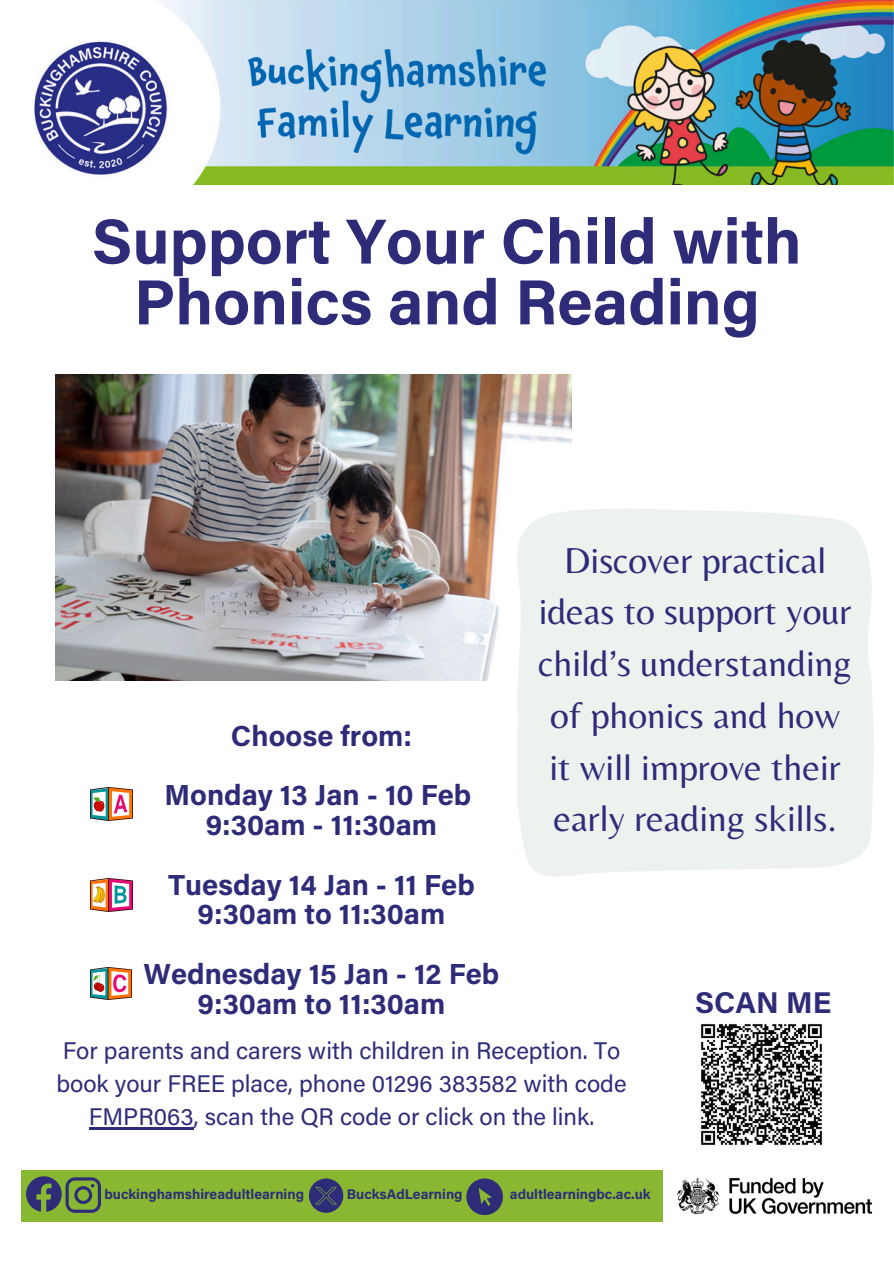
<style>
.page{position:relative;width:894px;height:1264px;background:#fff}
.page>*{position:absolute;margin:0;border:0;box-sizing:border-box;transform-origin:0 0}
.t1{font:700 63.6px/60.8px "Acumin Pro";color:#2e2c79;text-align:center}
.t2{font:37.5px/51.8px "Belleza";color:#2e2c79;text-align:center}
.t3{font:700 30px "Acumin Pro";color:#2e2c79}
.t4{font:700 28.95px/29.7px "Acumin Pro";color:#2e2c79;text-align:center}
.t5{font:24px/32.7px "Acumin Pro";color:#2e2c79;text-align:center}
.t6{font:700 13.95px "Acumin Pro";color:#2e2c79}
</style>
<div class="page">
<img style="left:34px;top:0;width:858px;height:184px">
<img style="left:676px;top:1177px;width:197px;height:38px">
<div style="left:21px;top:1169px;width:641px;height:52px;background:#88b831"></div>
<svg style="left:309px;top:1178px;width:34px;height:34px"></svg>
<svg style="left:26px;top:1176px;width:75px;height:36px"></svg>
<svg style="left:466px;top:1178px;width:36px;height:36px"></svg>
<img style="left:55px;top:374px;width:516px;height:306px">
<img style="left:90px;top:788px;width:42px;height:32px">
<img style="left:90px;top:878px;width:42px;height:33px">
<img style="left:90px;top:967px;width:42px;height:32px">
<hr style="left:89px;top:1126px;width:104px;height:3px;background:#2e2c79">
<div style="left:513px;top:506px;width:361px;height:371px;background:#eef2ef"></div>
<img style="left:701px;top:1024px;width:121px;height:121px">
<h4 class="t1" style="left:92px;top:218px;width:711px">Support Your Child with<br>Phonics and Reading</h4>
<p class="t4" style="left:231px;top:724px;width:182px">Choose from:</p>
<h2 class="t4" style="left:164px;top:783px;width:308px">Monday 13 Jan - 10 Feb<br>9:30am - 11:30am</h2>
<h4 class="t4" style="left:168px;top:873px;width:308px">Tuesday 14 Jan - 11 Feb<br>9:30am to 11:30am</h4>
<h4 class="t4" style="left:144px;top:962px;width:357px">Wednesday 15 Jan - 12 Feb<br>9:30am to 11:30am</h4>
<p class="t2" style="left:538px;top:533px;width:315px">Discover practical ideas to support your child’s understanding of phonics and how it will improve their early reading skills.</p>
<p class="t3" style="left:695px;top:991px;width:138px">SCAN ME</p>
<h4 class="t5" style="left:56px;top:1037px;width:571px">For parents and carers with children in Reception. To book your FREE place, phone 01296 383582 with code<br>FMPR063, scan the QR code or click on the link.</h4>
<p class="t6" style="left:104px;top:1189px;width:201px">buckinghamshireadultlearning</p>
<h1 class="t6" style="left:347px;top:1189px;width:117px">BucksAdLearning</h1>
<p class="t6" style="left:509px;top:1189px;width:142px">adultlearningbc.ac.uk</p>
</div>
